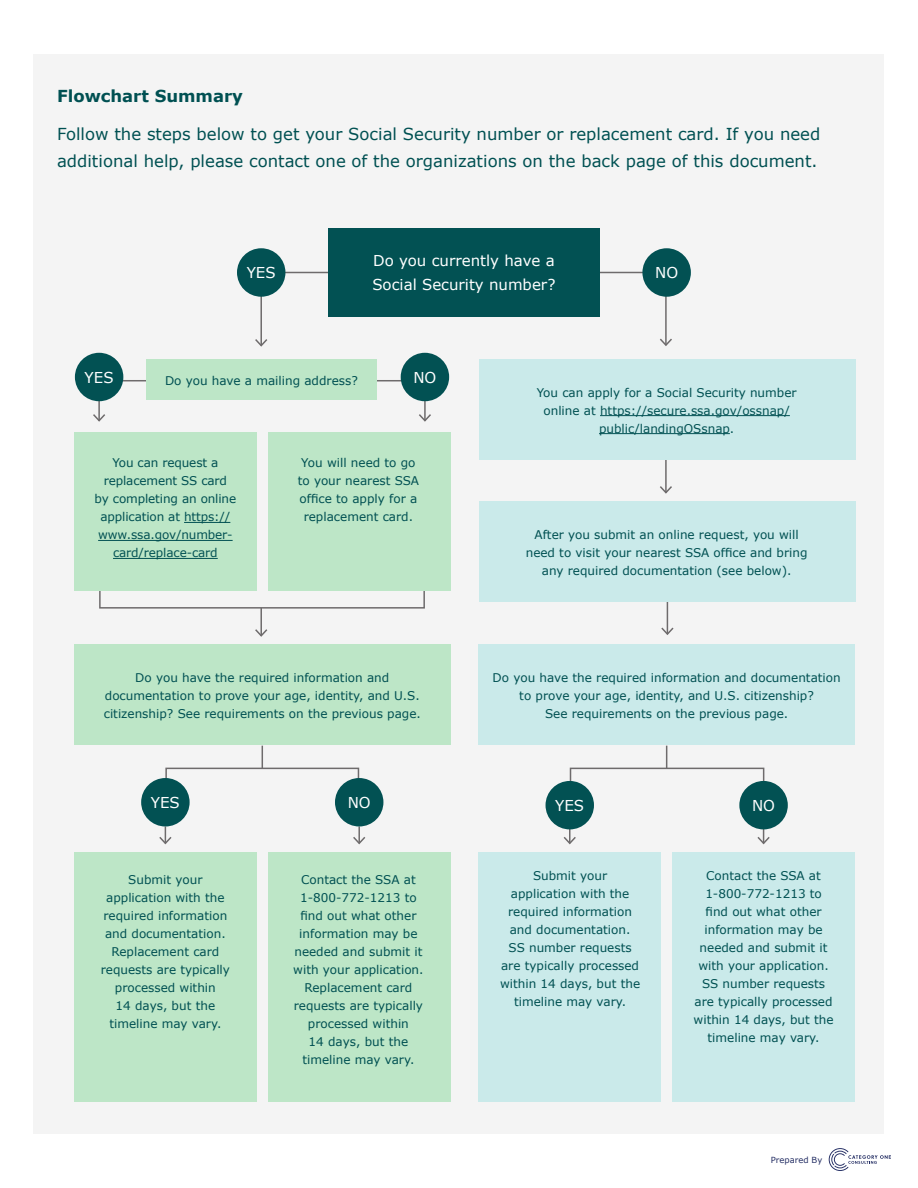
<style>
.page{position:relative;width:918px;height:1188px;background:#fff}
.page>*{position:absolute;margin:0;border:0;box-sizing:border-box;transform-origin:0 0}
.t1{font:16.5px/27px "Verdana";color:#005052}
.t2{font:700 16.5px "Verdana";color:#005052}
.t3{font:15px/24px "Verdana";color:#fff}
.t4{font:12px/18px "Verdana";color:#005052;text-align:center}
.t5{font:12px/18px "Verdana";color:#025153;text-align:center}
.t6{font:8.4px "Verdana";color:#242e64}
.s1{color:#025153}
.s2{color:#005052}
</style>
<div class="page">
<div style="left:34px;top:54px;width:850px;height:1080px;background:#f4f4f4"></div>
<div style="left:74px;top:852px;width:183px;height:249px;background:#bde6c7"></div>
<div style="left:478px;top:852px;width:183px;height:249px;background:#caeaea"></div>
<div style="left:268px;top:852px;width:182px;height:249px;background:#bde6c7"></div>
<div style="left:672px;top:852px;width:183px;height:249px;background:#caeaea"></div>
<hr style="left:264px;top:272px;width:80px;height:1px;background:#6e6b6c">
<hr style="left:587px;top:272px;width:80px;height:1px;background:#6e6b6c">
<hr style="left:665px;top:277px;width:2px;height:68px;background:#6e6b6c">
<svg style="left:660px;top:337px;width:12px;height:9px"></svg>
<hr style="left:667px;top:566px;width:1px;height:68px;background:#6e6b6c">
<svg style="left:661px;top:626px;width:13px;height:9px"></svg>
<hr style="left:665px;top:424px;width:2px;height:69px;background:#6e6b6c">
<svg style="left:660px;top:484px;width:12px;height:10px"></svg>
<hr style="left:260px;top:274px;width:2px;height:72px;background:#6e6b6c">
<svg style="left:255px;top:337px;width:13px;height:10px"></svg>
<div style="left:642px;top:248px;width:49px;height:49px;background:#025153;border-radius:50%"></div>
<div style="left:237px;top:248px;width:48px;height:49px;background:#025153;border-radius:50%"></div>
<div style="left:328px;top:228px;width:272px;height:89px;background:#025153"></div>
<div style="left:99px;top:380px;width:326px;height:16px;border:2px solid #6e6b6c"></div>
<div style="left:99px;top:559px;width:326px;height:50px;border:2px solid #6e6b6c"></div>
<hr style="left:98px;top:397px;width:2px;height:24px;background:#6e6b6c">
<svg style="left:93px;top:413px;width:12px;height:9px"></svg>
<hr style="left:260px;top:608px;width:2px;height:28px;background:#6e6b6c">
<svg style="left:255px;top:628px;width:13px;height:9px"></svg>
<svg style="left:159px;top:826px;width:13px;height:19px"></svg>
<svg style="left:353px;top:826px;width:13px;height:19px"></svg>
<div style="left:75px;top:353px;width:48px;height:48px;background:#025153;border-radius:50%"></div>
<hr style="left:424px;top:397px;width:2px;height:24px;background:#6e6b6c">
<svg style="left:419px;top:413px;width:12px;height:9px"></svg>
<div style="left:401px;top:353px;width:48px;height:48px;background:#025153;border-radius:50%"></div>
<div style="left:165px;top:768px;width:194px;height:49px;border:2px solid #6e6b6c"></div>
<svg style="left:262px;top:746px;width:1px;height:22px"></svg>
<div style="left:570px;top:768px;width:194px;height:49px;border:2px solid #6e6b6c"></div>
<svg style="left:666px;top:746px;width:1px;height:22px"></svg>
<hr style="left:763px;top:795px;width:1px;height:48px;background:#6e6b6c">
<svg style="left:757px;top:835px;width:13px;height:10px"></svg>
<div style="left:739px;top:781px;width:49px;height:48px;background:#025153;border-radius:50%"></div>
<hr style="left:569px;top:795px;width:2px;height:48px;background:#6e6b6c">
<svg style="left:563px;top:835px;width:13px;height:10px"></svg>
<div style="left:546px;top:781px;width:48px;height:48px;background:#025153;border-radius:50%"></div>
<div style="left:146px;top:360px;width:230px;height:40px;background:#bde6c7"></div>
<div style="left:74px;top:432px;width:183px;height:159px;background:#bde6c7"></div>
<hr style="left:184px;top:522px;width:46px;height:1px;background:#025153">
<hr style="left:98px;top:540px;width:135px;height:1px;background:#025153">
<hr style="left:113px;top:558px;width:105px;height:1px;background:#025153">
<div style="left:268px;top:432px;width:182px;height:159px;background:#bde6c7"></div>
<div style="left:74px;top:645px;width:376px;height:100px;background:#bde6c7"></div>
<div style="left:478px;top:645px;width:377px;height:100px;background:#caeaea"></div>
<div style="left:479px;top:502px;width:377px;height:100px;background:#caeaea"></div>
<div style="left:479px;top:360px;width:377px;height:100px;background:#caeaea"></div>
<div style="left:141px;top:778px;width:49px;height:48px;background:#025153;border-radius:50%"></div>
<div style="left:335px;top:778px;width:48px;height:48px;background:#025153;border-radius:50%"></div>
<hr style="left:600px;top:415px;width:190px;height:1px;background:#025153">
<hr style="left:599px;top:433px;width:131px;height:1px;background:#025153">
<svg style="left:829px;top:1148px;width:62px;height:23px"></svg>
<h1 class="t2" style="left:57px;top:86px;width:188px">Flowchart Summary</h1>
<h1 class="t1" style="left:57px;top:121px;width:765px">Follow the steps below to get your Social Security number or replacement card. If you need additional help, please contact one of the organizations on the back page of this document.</h1>
<p class="t3" style="left:372px;top:249px;width:185px">Do you currently have a<br>Social Security number?</p>
<p class="t3" style="left:247px;top:261px;width:30px">YES</p>
<p class="t3" style="left:655px;top:261px;width:25px">NO</p>
<p class="t3" style="left:85px;top:366px;width:30px">YES</p>
<p class="t3" style="left:413px;top:366px;width:25px">NO</p>
<p class="t4" style="left:165px;top:371px;width:194px">Do you have a mailing address?</p>
<p class="t4" style="left:94px;top:454px;width:143px">You can request a replacement SS card<br>by completing an online application at <span class="s1">https:// www.ssa.gov/number&shy;card/replace-card</span></p>
<p class="t4" style="left:298px;top:454px;width:123px">You will need to go to your nearest SSA office to apply for a replacement card.</p>
<p class="t5" style="left:537px;top:383px;width:262px"><span class="s2">You can apply for a Social Security number online at</span> https://secure.ssa.gov/ossnap/ public/landingOSsnap<span class="s2">.</span></p>
<p class="t4" style="left:526px;top:525px;width:283px">After you submit an online request, you will need to visit your nearest SSA office and bring any required documentation (see below).</p>
<p class="t4" style="left:104px;top:668px;width:319px">Do you have the required information and documentation to prove your age, identity, and U.S. citizenship? See requirements on the previous page.</p>
<p class="t4" style="left:493px;top:668px;width:350px">Do you have the required information and documentation to prove your age, identity, and U.S. citizenship?<br>See requirements on the previous page.</p>
<p class="t3" style="left:151px;top:791px;width:30px">YES</p>
<p class="t3" style="left:348px;top:791px;width:25px">NO</p>
<p class="t3" style="left:555px;top:794px;width:30px">YES</p>
<p class="t3" style="left:752px;top:794px;width:25px">NO</p>
<p class="t4" style="left:500px;top:867px;width:142px">Submit your application with the required information and documentation.<br>SS number requests are typically processed within 14 days, but the timeline may vary.</p>
<p class="t4" style="left:101px;top:871px;width:131px">Submit your application with the required information and documentation.<br>Replacement card requests are typically processed within<br>14 days, but the timeline may vary.</p>
<p class="t4" style="left:293px;top:871px;width:132px">Contact the SSA at<br>1-800-772-1213 to find out what other information may be needed and submit it with your application.<br>Replacement card requests are typically processed within<br>14 days, but the timeline may vary.</p>
<p class="t4" style="left:694px;top:867px;width:142px">Contact the SSA at<br>1-800-772-1213 to find out what other information may be needed and submit it with your application.<br>SS number requests are typically processed within 14 days, but the timeline may vary.</p>
<p class="t6" style="left:771px;top:1154px;width:53px">Prepared By</p>
</div>
